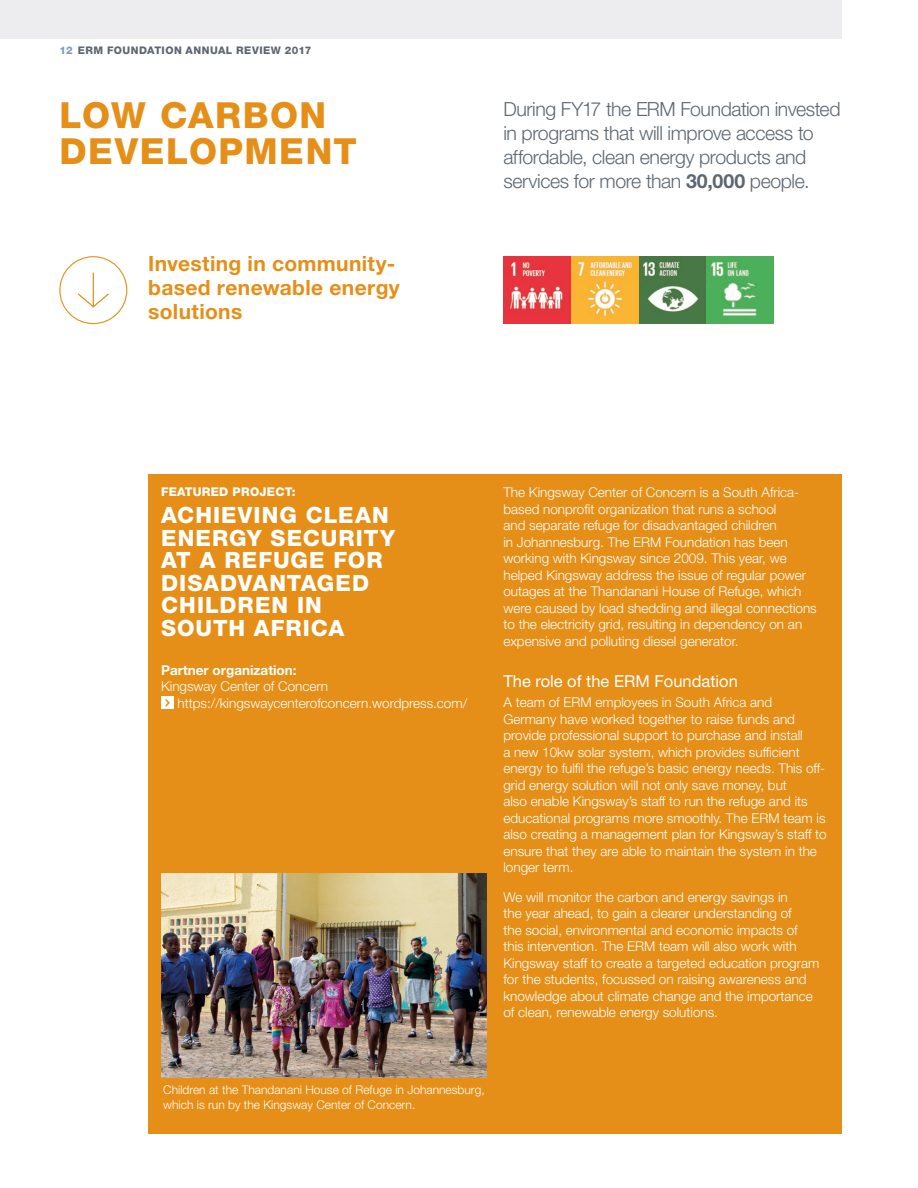
<style>
.page{position:relative;width:918px;height:1188px;background:#fff}
.page>*{position:absolute;margin:0;border:0;box-sizing:border-box;transform-origin:0 0}
.t1{font:800 36px/36px "Helvetica Neue LT Std";letter-spacing:.04em;color:#e58f18}
.t2{font:800 22.5px/22.5px "Helvetica Neue LT Std";letter-spacing:.045em;color:#fff}
.t3{font:700 21px/24px "Helvetica Neue LT Std";letter-spacing:.015em;color:#e58f18}
.t4{font:300 19.5px/24px "Helvetica Neue LT Std";letter-spacing:-.02em;color:#5d6771}
.t5{font:16.5px "Helvetica Neue LT Std";color:#fff}
.t6{font:300 13.5px/16.5px "Helvetica Neue LT Std";color:#fff}
.t7{font:700 13.5px "Helvetica Neue LT Std";color:#fff}
.t8{font:300 12px/15px "Helvetica Neue LT Std";color:#fff}
.t9{font:800 12px "Helvetica Neue LT Std";letter-spacing:.02em;color:#fff}
.t10{font:800 10.5px "Helvetica Neue LT Std";letter-spacing:.045em;color:#5d6771}
.s1{color:#7f9bc0}
.s2{font-weight:700}
</style>
<div class="page">
<div style="left:148px;top:475px;width:693px;height:659px;background:#e58f18"></div>
<div style="left:161px;top:696px;width:13px;height:13px;background:#fff"></div>
<svg style="left:166px;top:699px;width:4px;height:8px"></svg>
<img style="left:161px;top:873px;width:325px;height:204px">
<div style="left:59px;top:256px;width:68px;height:68px;background:#fff;border:1px solid #e58f18;border-radius:50%"></div>
<svg style="left:78px;top:273px;width:31px;height:35px"></svg>
<img style="left:503px;top:256px;width:271px;height:68px">
<div style="left:0;top:0;width:842px;height:38px;background:#ededef"></div>
<p class="t10" style="left:60px;top:44px;width:253px"><span class="s1">12</span> ERM FOUNDATION ANNUAL REVIEW 2017</p>
<h1 class="t1" style="left:60px;top:97px;width:299px">LOW CARBON<br>DEVELOPMENT</h1>
<h3 class="t4" style="left:503px;top:97px;width:339px">During FY17 the ERM Foundation invested in programs that will improve access to affordable, clean energy products and services for more than <span class="s2">30,000</span> people.</h3>
<h3 class="t3" style="left:148px;top:251px;width:253px">Investing in community&shy;based renewable energy solutions</h3>
<p class="t9" style="left:161px;top:485px;width:136px">FEATURED PROJECT:</p>
<h2 class="t2" style="left:161px;top:504px;width:235px">ACHIEVING CLEAN<br>ENERGY SECURITY<br>AT A REFUGE FOR<br>DISADVANTAGED<br>CHILDREN IN<br>SOUTH AFRICA</h2>
<p class="t7" style="left:161px;top:661px;width:137px">Partner organization:</p>
<p class="t6" style="left:178px;top:678px;width:291px;text-indent:-17px">Kingsway Center of Concern https://kingswaycenterofconcern.wordpress.com/</p>
<p class="t6" style="left:503px;top:484px;width:315px">The Kingsway Center of Concern is a South Africa&shy;based nonprofit organization that runs a school<br>and separate refuge for disadvantaged children<br>in Johannesburg. The ERM Foundation has been working with Kingsway since 2009. This year, we helped Kingsway address the issue of regular power outages at the Thandanani House of Refuge, which were caused by load shedding and illegal connections to the electricity grid, resulting in dependency on an expensive and polluting diesel generator.</p>
<p class="t5" style="left:503px;top:671px;width:236px">The role of the ERM Foundation</p>
<p class="t6" style="left:503px;top:694px;width:325px">A team of ERM employees in South Africa and Germany have worked together to raise funds and provide professional support to purchase and install<br>a new 10kw solar system, which provides sufficient energy to fulfil the refuge’s basic energy needs. This off&shy;grid energy solution will not only save money, but<br>also enable Kingsway’s staff to run the refuge and its educational programs more smoothly. The ERM team is also creating a management plan for Kingsway’s staff to ensure that they are able to maintain the system in the longer term.</p>
<p class="t6" style="left:503px;top:888px;width:317px">We will monitor the carbon and energy savings in<br>the year ahead, to gain a clearer understanding of<br>the social, environmental and economic impacts of this intervention. The ERM team will also work with Kingsway staff to create a targeted education program for the students, focussed on raising awareness and knowledge about climate change and the importance of clean, renewable energy solutions.</p>
<p class="t8" style="left:163px;top:1082px;width:323px">Children at the Thandanani House of Refuge in Johannesburg, which is run by the Kingsway Center of Concern.</p>
</div>
